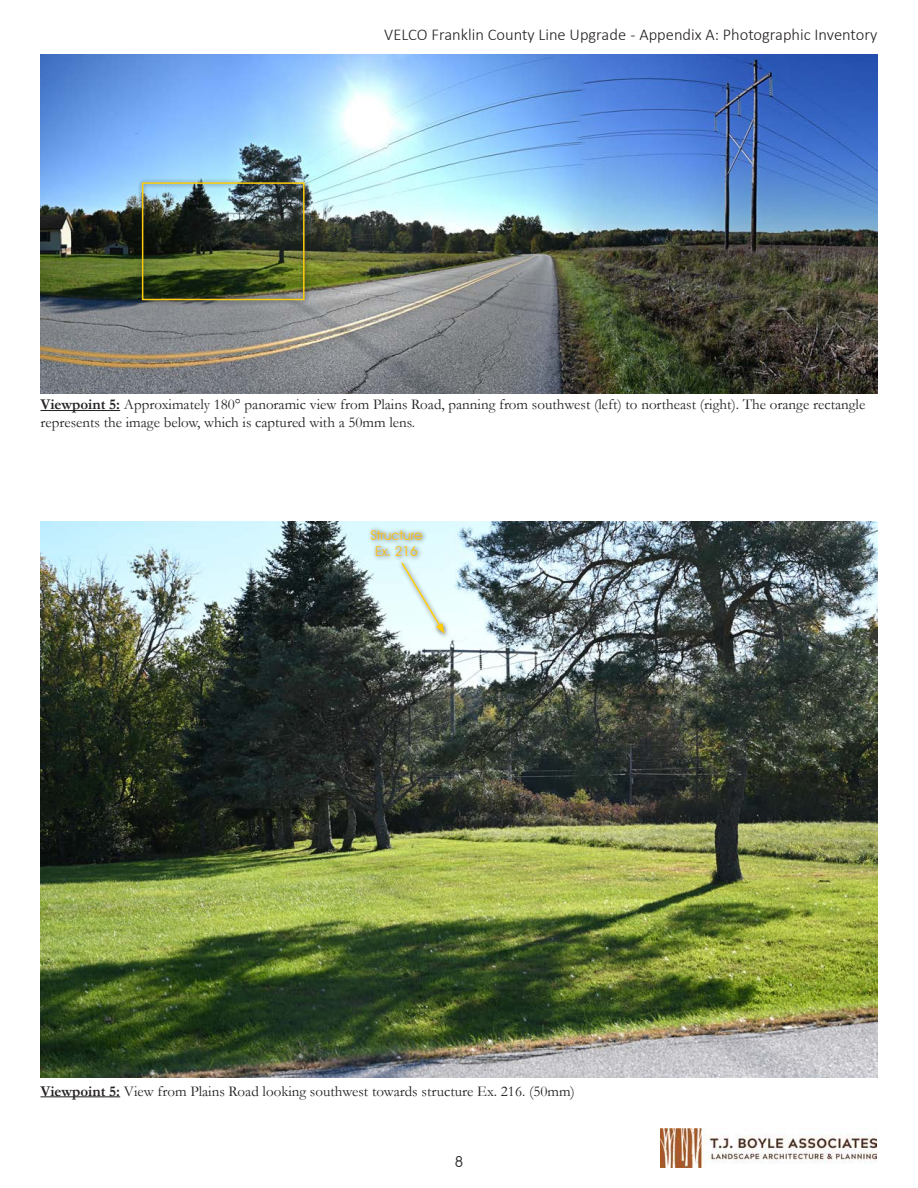
<style>
.page{position:relative;width:918px;height:1188px;background:#fff}
.page>*{position:absolute;margin:0;border:0;box-sizing:border-box;transform-origin:0 0}
.t1{font:300 16.5px "Calibri";color:#231f20}
.t2{font:15px/18px "Garamond";color:#231f20}
.t3{font:15px "Avant Garde IT Cby BT";color:#231f20}
.t4{font:13.5px/16.2px "Avant Garde IT Cby BT";color:#fdbe12;text-align:center}
.s1{font-weight:700}
</style>
<div class="page">
<img style="left:660px;top:1129px;width:216px;height:38px">
<hr style="left:40px;top:410px;width:80px;height:1px;background:#231f20">
<hr style="left:40px;top:1096px;width:80px;height:1px;background:#231f20">
<img style="left:41px;top:522px;width:837px;height:556px">
<img style="left:41px;top:54px;width:837px;height:340px">
<div style="left:138px;top:178px;width:172px;height:128px;background:#231f20;opacity:.75"></div>
<div style="left:142px;top:182px;width:163px;height:118px;border:2px solid #fecd0c"></div>
<div style="left:398px;top:559px;width:52px;height:80px;background:#231f20;opacity:.75"></div>
<svg style="left:400px;top:561px;width:45px;height:73px;background:#e5f6ee"></svg>
<div style="left:367px;top:526px;width:61px;height:35px;background:#231f20;opacity:.75"></div>
<p class="t1" style="left:384px;top:25px;width:495px">VELCO Franklin County Line Upgrade - Appendix A: Photographic Inventory</p>
<p class="t2" style="left:40px;top:395px;width:826px"><span class="s1">Viewpoint 5:</span> Approximately 180° panoramic view from Plains Road, panning from southwest (left) to northeast (right). The orange rectangle represents the image below, which is captured with a 50mm lens.</p>
<p class="t4" style="left:371px;top:527px;width:53px">Structure<br>Ex. 216</p>
<p class="t2" style="left:40px;top:1082px;width:536px"><span class="s1">Viewpoint 5:</span> View from Plains Road looking southwest towards structure Ex. 216. (50mm)</p>
<p class="t3" style="left:455px;top:1152px;width:10px">8</p>
</div>
